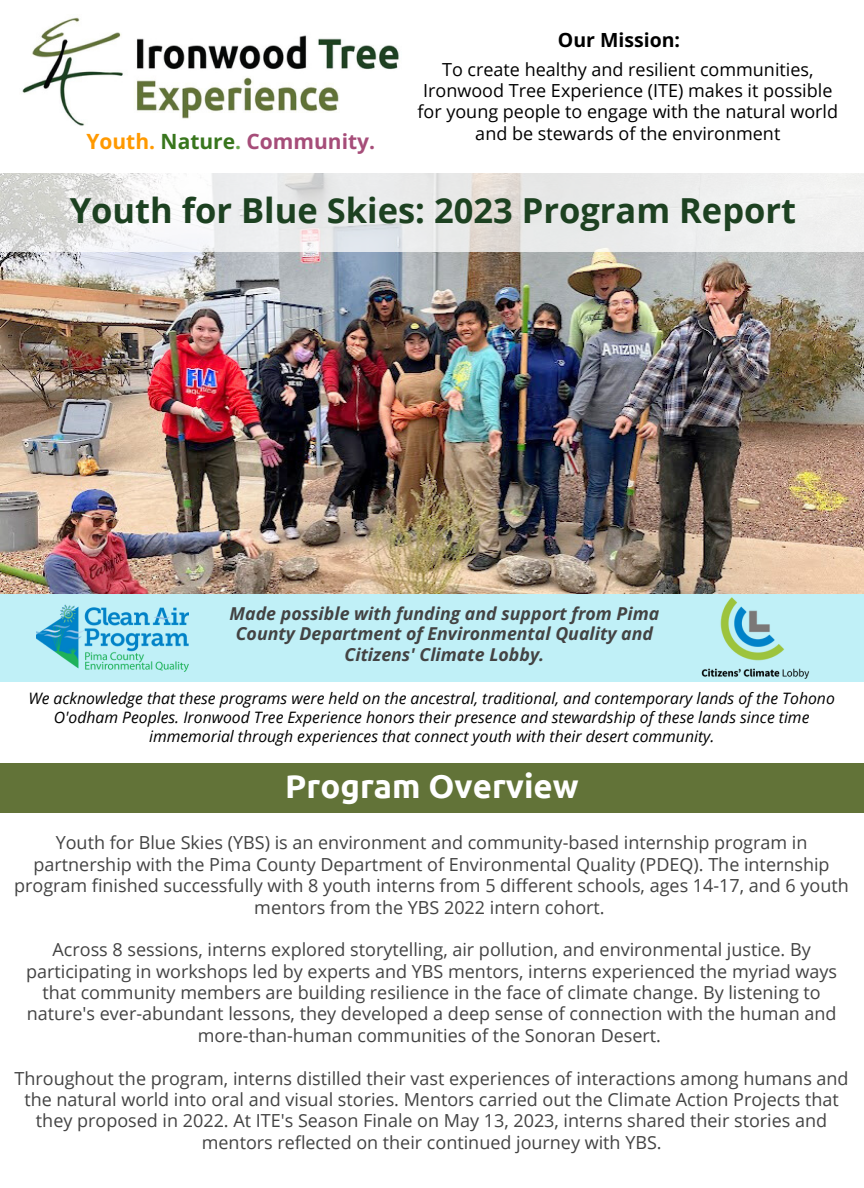
<style>
.page{position:relative;width:864px;height:1188px;background:#fff}
.page>*{position:absolute;margin:0;border:0;box-sizing:border-box;transform-origin:0 0}
.t1{font:700 34.5px "Open Sans";color:#1d4121}
.t2{font:700 33px "Ubuntu";color:#fff}
.t3{font:700 21px "Open Sans";color:#a64d79}
.t4{font:700 19.5px "Open Sans";color:#000}
.t5{font:18px/21.3px "Open Sans";color:#434343;text-align:center}
.t6{font:18px/21.3px "Open Sans";color:#000;text-align:center}
.t7{font:italic 700 17.7px/20.5px "Open Sans";color:#434343;text-align:center}
.t8{font:italic 15.75px/19.2px "Open Sans";color:#000;text-align:center}
.s1{color:#f90}
.s2{color:#38761d}
.s3{color:#6aa84f}
</style>
<div class="page">
<img style="left:22px;top:17px;width:377px;height:109px">
<img style="left:0;top:251px;width:864px;height:343px">
<div style="left:0;top:594px;width:864px;height:88px;background:#c0f0f7"></div>
<img style="left:36px;top:604px;width:152px;height:68px">
<div style="left:0;top:763px;width:864px;height:50px;background:#627338"></div>
<svg style="left:0;top:173px;width:864px;height:78px;fill:#eaebec"></svg>
<img style="left:689px;top:571px;width:134px;height:108px">
<p class="t3" style="left:86px;top:127px;width:290px"><span class="s1">Youth.</span> <span class="s2">Nature</span><span class="s3">.</span> Community.</p>
<p class="t4" style="left:558px;top:26px;width:124px">Our Mission:</p>
<p class="t6" style="left:417px;top:58px;width:422px">To create healthy and resilient communities, Ironwood Tree Experience (ITE) makes it possible for young people to engage with the natural world and be stewards of the environment</p>
<p class="t1" style="left:70px;top:187px;width:728px">Youth for Blue Skies: 2023 Program Report</p>
<p class="t7" style="left:230px;top:603px;width:431px">Made possible with funding and support from Pima<br>County Department of Environmental Quality and<br>Citizens' Climate Lobby.</p>
<p class="t8" style="left:28px;top:688px;width:808px">We acknowledge that these programs were held on the ancestral, traditional, and contemporary lands of the Tohono<br>O'odham Peoples. Ironwood Tree Experience honors their presence and stewardship of these lands since time immemorial through experiences that connect youth with their desert community.</p>
<p class="t2" style="left:285px;top:767px;width:295px">Program Overview</p>
<p class="t5" style="left:14px;top:832px;width:836px">Youth for Blue Skies (YBS) is an environment and community-based internship program in partnership with the Pima County Department of Environmental Quality (PDEQ). The internship program finished successfully with 8 youth interns from 5 different schools, ages 14-17, and 6 youth mentors from the YBS 2022 intern cohort.</p>
<p class="t5" style="left:26px;top:939px;width:812px">Across 8 sessions, interns explored storytelling, air pollution, and environmental justice. By participating in workshops led by experts and YBS mentors, interns experienced the myriad ways that community members are building resilience in the face of climate change. By listening to nature's ever-abundant lessons, they developed a deep sense of connection with the human and more-than-human communities of the Sonoran Desert.</p>
<p class="t5" style="left:15px;top:1067px;width:836px">Throughout the program, interns distilled their vast experiences of interactions among humans and the natural world into oral and visual stories. Mentors carried out the Climate Action Projects that they proposed in 2022. At ITE's Season Finale on May 13, 2023, interns shared their stories and mentors reflected on their continued journey with YBS.</p>
</div>
